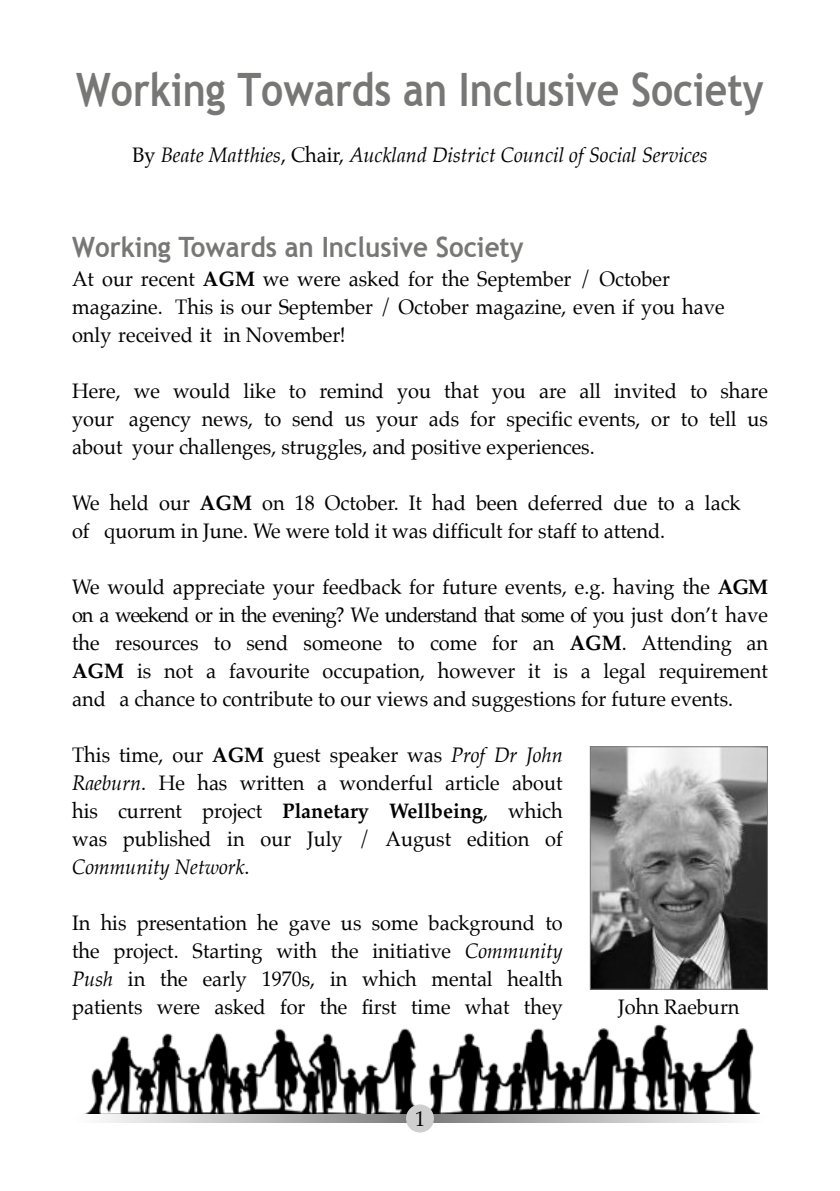
<style>
.page{position:relative;width:840px;height:1191px;background:#fff}
.page>*{position:absolute;margin:0;border:0;box-sizing:border-box;transform-origin:0 0}
.Body_Text{font:700 46px "Trebuchet MS";color:#777776;scale:.85 1}
.Body_Text-2{font:700 28px "Trebuchet MS";color:#777776;scale:.93 1}
.Body_Text-3{font:21px/28px "Palatino";color:#000;text-align:justify;scale:.95 1}
.Body_Text-4{font:italic 21px "Palatino";color:#000;scale:.95 1}
.s1{font-style:normal}
.s2{font-weight:700}
.s3{font-style:italic}
</style>
<div class="page">
<img style="left:591px;top:748px;width:174px;height:239px">
<div style="left:589px;top:746px;width:178px;height:243px;border:1px solid #777776"></div>
<img style="left:84px;top:1028px;width:333px;height:87px">
<img style="left:427px;top:1024px;width:332px;height:91px">
<svg style="left:433px;top:1115px;width:305px;height:7px"></svg>
<svg style="left:103px;top:1115px;width:303px;height:7px"></svg>
<div style="left:406px;top:1104px;width:27px;height:28px;background:#cfcfcf;border-radius:50%"></div>
<p class="Body_Text" style="left:76px;top:61px;width:809px">Working Towards an Inclusive Society</p>
<p class="Body_Text-4" style="left:132px;top:137px;width:606px"><span class="s1">By</span> Beate Matthies<span class="s1">, Chair,</span> Auckland District Council of Social Services</p>
<p class="Body_Text-2" style="left:72px;top:230px;width:487px">Working Towards an Inclusive Society</p>
<p class="Body_Text-3" style="left:72px;top:265px;width:688px;text-align:left">At our recent <span class="s2">AGM</span> we were asked for the September / October magazine. This is our September / October magazine, even if you have only received it in November!</p>
<p class="Body_Text-3" style="left:72px;top:376px;width:733px">Here, we would like to remind you that you are all invited to share your agency news, to send us your ads for specific events, or to tell us about your challenges, struggles, and positive experiences.</p>
<p class="Body_Text-3" style="left:72px;top:488px;width:705px">We held our <span class="s2">AGM</span> on 18 October. It had been deferred due to a lack of quorum in June. We were told it was difficult for staff to attend.</p>
<p class="Body_Text-3" style="left:72px;top:572px;width:733px">We would appreciate your feedback for future events, e.g. having the <span class="s2">AGM </span>on a weekend or in the evening? We understand that some of you just don’t have the resources to send someone to come for an <span class="s2">AGM</span>. Attending an <span class="s2">AGM</span> is not a favourite occupation, however it is a legal requirement and a chance to contribute to our views and suggestions for future events.</p>
<p class="Body_Text-3" style="left:72px;top:740px;width:517px">This time, our <span class="s2">AGM</span> guest speaker was <span class="s3">Prof Dr John Raeburn</span>. He has written a wonderful article about his current project <span class="s2">Planetary Wellbeing</span>, which was published in our July / August edition of <span class="s3">Community Network</span>.</p>
<p class="Body_Text-3" style="left:72px;top:908px;width:517px">In his presentation he gave us some background to the project. Starting with the initiative <span class="s3">Community Push</span> in the early 1970s, in which mental health patients were asked for the first time what they</p>
<p class="Body_Text-3" style="left:618px;top:993px;width:129px">John Raeburn</p>
<p class="Body_Text-3" style="left:415px;top:1104px;width:12px">1</p>
</div>
